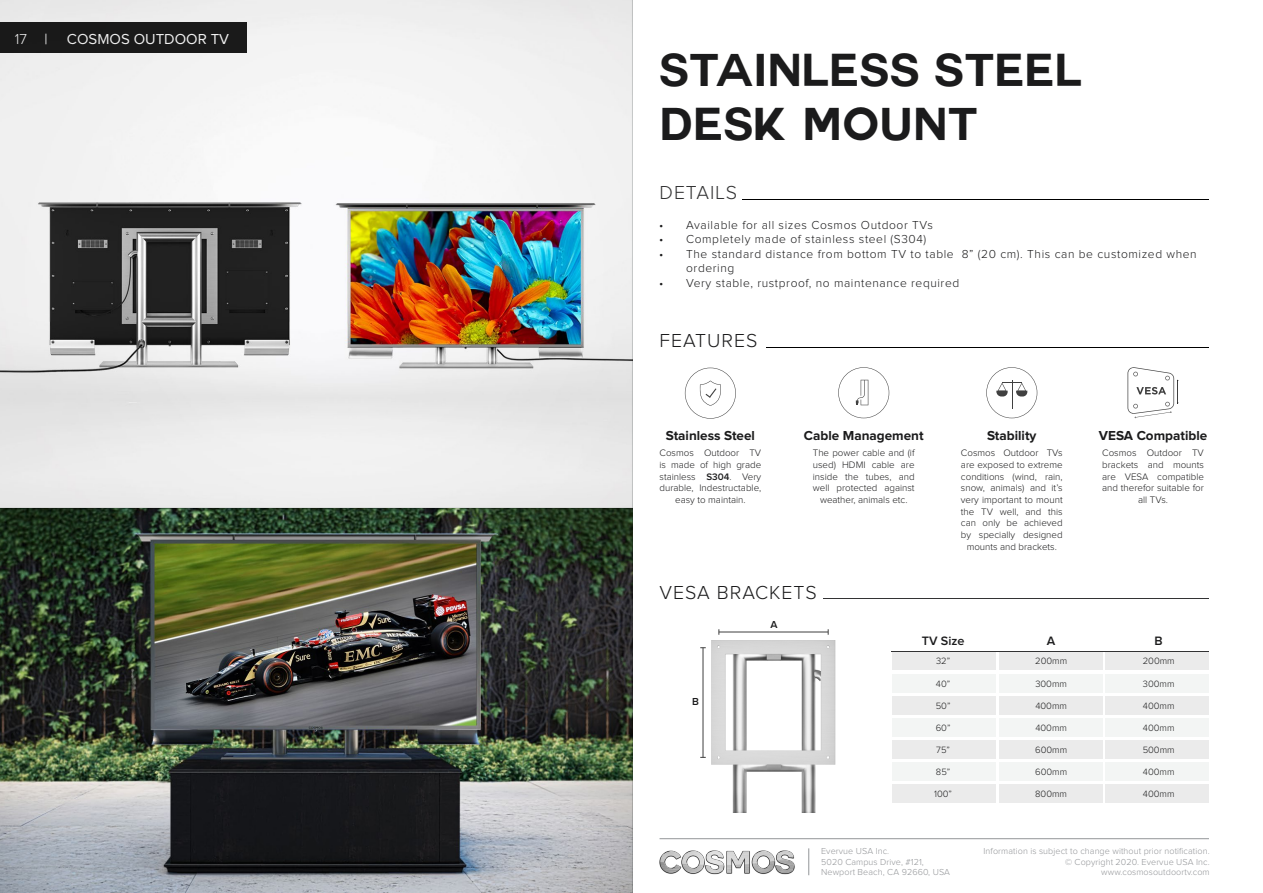
<style>
.page{position:relative;width:1263px;height:893px;background:#fff}
.page>*{position:absolute;margin:0;border:0;box-sizing:border-box;transform-origin:0 0}
.t1{font:700 45px/54px "Couture";letter-spacing:.02em;color:#1b1b1c}
.t2{font:300 19.5px "Proxima Nova";letter-spacing:.05em;color:#1b1b1c}
.t3{font:300 19.5px "Proxima Nova";letter-spacing:.05em;color:#333334}
.t4{font:15px "Proxima Nova";color:#fff}
.t5{font:300 15px "Proxima Nova";color:#fff}
.t6{font:700 13.5px "Proxima Nova";color:#1b1b1c}
.t7{font:600 12.6px "Proxima Nova";color:#1b1b1c}
.t8{font:300 12px/14.4px "Proxima Nova";letter-spacing:.05em;color:#1b1b1c}
.t9{font:600 10.5px "Proxima Nova";color:#1b1b1c}
.t10{font:300 9.75px/11.7px "Proxima Nova";color:#1b1b1c;text-align:center}
.t11{font:300 9.45px "Proxima Nova";color:#1b1b1c}
.t12{font:300 9px/10.5px "Proxima Nova";letter-spacing:.01em;color:#939598;text-align:right}
.s1{font-weight:400}
.s2{font-weight:600}
</style>
<div class="page">
<img style="left:659px;top:850px;width:136px;height:24px">
<hr style="left:659px;top:838px;width:550px;height:1px;background:#939598">
<svg style="left:808px;top:848px;width:1px;height:27px"></svg>
<img style="left:0;top:0;width:632px;height:508px">
<img style="left:0;top:509px;width:632px;height:384px">
<hr style="left:632px;top:0;width:1px;height:893px;background:#d3d5d5">
<hr style="left:0;top:508px;width:633px;height:1px;background:#d2d3d3">
<hr style="left:766px;top:347px;width:443px;height:1px;background:#000">
<svg style="left:685px;top:368px;width:51px;height:51px"></svg>
<svg style="left:838px;top:367px;width:51px;height:51px"></svg>
<svg style="left:1127px;top:367px;width:51px;height:51px"></svg>
<svg style="left:986px;top:367px;width:51px;height:51px"></svg>
<hr style="left:703px;top:648px;width:1px;height:109px;background:#3f3f3f">
<img style="left:711px;top:640px;width:124px;height:173px">
<hr style="left:719px;top:632px;width:109px;height:1px;background:#3f3f3f">
<hr style="left:823px;top:598px;width:386px;height:1px;background:#333334">
<div style="left:1106px;top:784px;width:103px;height:18px;background:#ebebeb"></div>
<div style="left:999px;top:784px;width:103px;height:18px;background:#ebebeb"></div>
<div style="left:892px;top:784px;width:103px;height:18px;background:#ebebeb"></div>
<div style="left:1106px;top:740px;width:103px;height:18px;background:#ebebeb"></div>
<div style="left:1106px;top:762px;width:103px;height:18px;background:#f3f5f4"></div>
<div style="left:999px;top:740px;width:103px;height:18px;background:#ebebeb"></div>
<div style="left:999px;top:762px;width:103px;height:18px;background:#f3f5f4"></div>
<div style="left:892px;top:740px;width:103px;height:18px;background:#ebebeb"></div>
<div style="left:892px;top:762px;width:103px;height:18px;background:#f3f5f4"></div>
<div style="left:1106px;top:652px;width:103px;height:18px;background:#ebebeb"></div>
<div style="left:1106px;top:674px;width:103px;height:18px;background:#f3f5f4"></div>
<div style="left:1106px;top:696px;width:103px;height:18px;background:#ebebeb"></div>
<div style="left:1106px;top:718px;width:103px;height:18px;background:#f3f5f4"></div>
<div style="left:999px;top:652px;width:103px;height:18px;background:#ebebeb"></div>
<div style="left:999px;top:674px;width:103px;height:18px;background:#f3f5f4"></div>
<div style="left:999px;top:696px;width:103px;height:18px;background:#ebebeb"></div>
<div style="left:999px;top:718px;width:103px;height:18px;background:#f3f5f4"></div>
<div style="left:892px;top:652px;width:103px;height:18px;background:#ebebeb"></div>
<div style="left:892px;top:674px;width:103px;height:18px;background:#f3f5f4"></div>
<div style="left:892px;top:696px;width:103px;height:18px;background:#ebebeb"></div>
<div style="left:892px;top:718px;width:103px;height:18px;background:#f3f5f4"></div>
<hr style="left:892px;top:651px;width:317px;height:1px;background:#333334">
<hr style="left:743px;top:199px;width:466px;height:1px;background:#000">
<h3 class="t5" style="left:15px;top:32px;width:34px">17 <span class="s1">|</span></h3>
<h3 class="t4" style="left:67px;top:32px;width:164px">COSMOS OUTDOOR TV</h3>
<h1 class="t1" style="left:659px;top:43px;width:424px">STAINLESS STEEL<br>DESK MOUNT</h1>
<h2 class="t3" style="left:659px;top:184px;width:79px">DETAILS</h2>
<p class="t8" style="left:659px;top:218px;width:275px">• Available for all sizes Cosmos Outdoor TVs</p>
<p class="t8" style="left:659px;top:233px;width:269px">• Completely made of stainless steel (S304)</p>
<p class="t8" style="left:686px;top:247px;width:512px;text-indent:-27px">• The standard distance from bottom TV to table 8” (20 cm). This can be customized when ordering</p>
<p class="t8" style="left:659px;top:276px;width:302px">• Very stable, rustproof, no maintenance required</p>
<h2 class="t2" style="left:659px;top:332px;width:99px">FEATURES</h2>
<h3 class="t6" style="left:666px;top:430px;width:91px">Stainless Steel</h3>
<h3 class="t6" style="left:804px;top:430px;width:121px">Cable Management</h3>
<h3 class="t6" style="left:987px;top:430px;width:51px">Stability</h3>
<h3 class="t6" style="left:1099px;top:430px;width:110px">VESA Compatible</h3>
<p class="t10" style="left:659px;top:447px;width:103px">Cosmos Outdoor TV is made of high grade stainless <span class="s2">S304</span>. Very durable, Indestructable, easy to maintain.</p>
<p class="t10" style="left:813px;top:447px;width:103px">The power cable and (if used) HDMI cable are inside the tubes, and well protected against weather, animals etc.</p>
<p class="t10" style="left:961px;top:447px;width:103px">Cosmos Outdoor TVs are exposed to extreme conditions (wind, rain, snow, animals) and it’s very important to mount the TV well, and this can only be achieved by specially designed mounts and brackets.</p>
<p class="t10" style="left:1102px;top:447px;width:103px">Cosmos Outdoor TV brackets and mounts are VESA compatible and therefor suitable for all TVs.</p>
<h2 class="t2" style="left:659px;top:583px;width:159px">VESA BRACKETS</h2>
<p class="t9" style="left:770px;top:620px;width:9px">A</p>
<p class="t9" style="left:692px;top:697px;width:8px">B</p>
<p class="t7" style="left:922px;top:635px;width:44px">TV Size</p>
<p class="t7" style="left:1047px;top:635px;width:10px">A</p>
<p class="t11" style="left:936px;top:657px;width:16px">32”</p>
<p class="t11" style="left:936px;top:679px;width:16px">40”</p>
<p class="t11" style="left:936px;top:701px;width:16px">50”</p>
<p class="t11" style="left:936px;top:723px;width:16px">60”</p>
<p class="t11" style="left:1035px;top:657px;width:33px">200mm</p>
<p class="t11" style="left:1035px;top:679px;width:33px">300mm</p>
<p class="t11" style="left:1035px;top:701px;width:33px">400mm</p>
<p class="t11" style="left:1035px;top:723px;width:33px">400mm</p>
<p class="t7" style="left:1154px;top:635px;width:10px">B</p>
<p class="t11" style="left:1143px;top:657px;width:33px">200mm</p>
<p class="t11" style="left:1143px;top:679px;width:33px">300mm</p>
<p class="t11" style="left:1143px;top:701px;width:33px">400mm</p>
<p class="t11" style="left:1143px;top:723px;width:33px">400mm</p>
<p class="t11" style="left:936px;top:745px;width:15px">75”</p>
<p class="t11" style="left:936px;top:768px;width:16px">85”</p>
<p class="t11" style="left:1035px;top:745px;width:34px">600mm</p>
<p class="t11" style="left:1035px;top:768px;width:34px">600mm</p>
<p class="t11" style="left:1143px;top:745px;width:33px">500mm</p>
<p class="t11" style="left:1143px;top:768px;width:33px">400mm</p>
<p class="t11" style="left:934px;top:790px;width:19px">100”</p>
<p class="t11" style="left:1035px;top:790px;width:33px">800mm</p>
<p class="t11" style="left:1143px;top:790px;width:33px">400mm</p>
<p class="t12" style="left:821px;top:846px;width:130px;text-align:left">Evervue USA Inc.<br>5020 Campus Drive, #121,<br>Newport Beach, CA 92660, USA</p>
<p class="t12" style="left:983px;top:846px;width:228px">Information is subject to change without prior notification. © Copyright 2020. Evervue USA Inc. www.cosmosoutdoortv.com</p>
</div>
